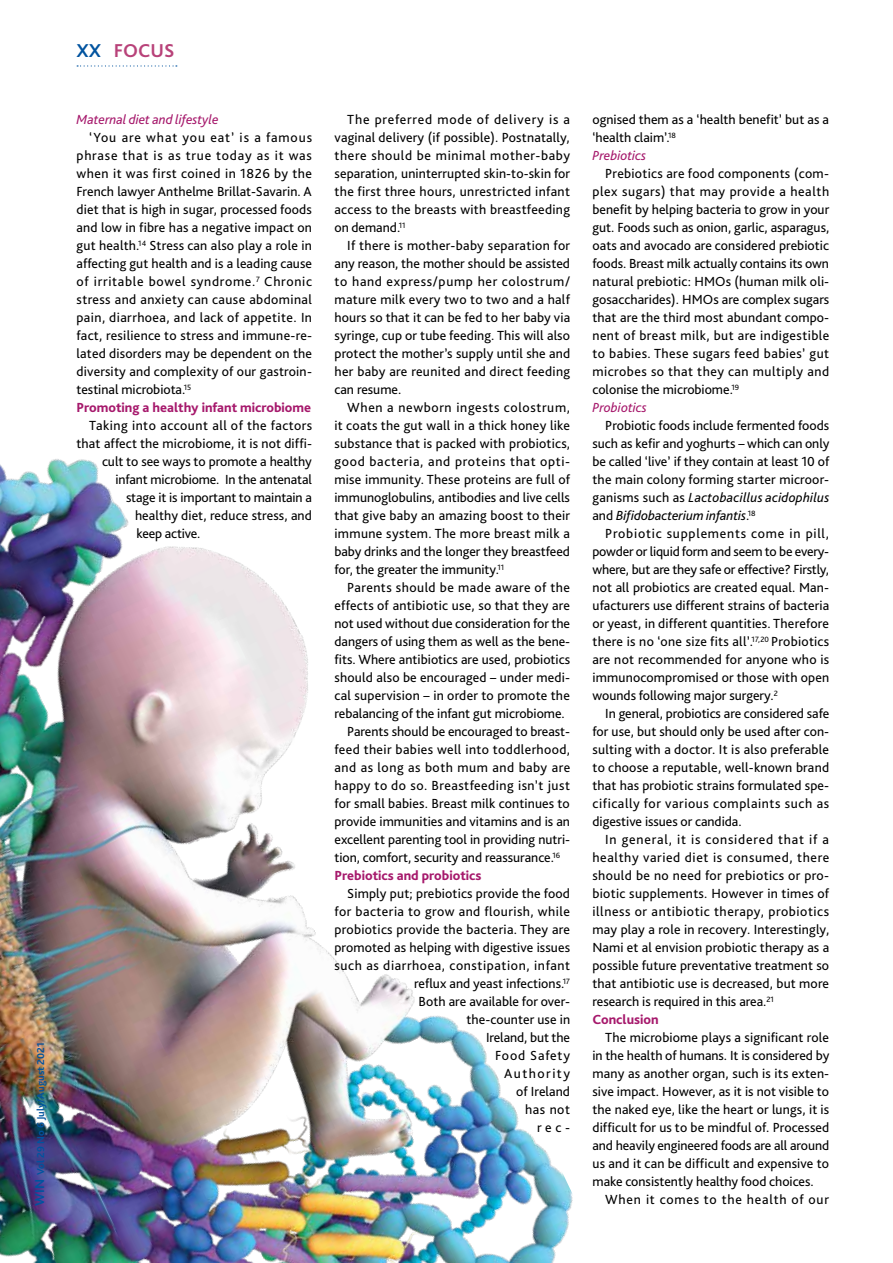
<style>
.page{position:relative;width:893px;height:1263px;background:#fff}
.page>*{position:absolute;margin:0;border:0;box-sizing:border-box;transform-origin:0 0}
.t1{font:700 19.5px "Bliss Pro";color:#b84279}
.t2{font:13.8px/18px "Bliss Pro";letter-spacing:.01em;color:#000;text-align:justify}
.t3{font:13.8px "Bliss Pro";letter-spacing:-.01em;color:#000}
.t4{font:13.8px "Bliss Pro";letter-spacing:.035em;color:#000}
.t5{font:13.8px "Bliss Pro";letter-spacing:.03em;color:#000}
.t6{font:13.8px "Bliss Pro";letter-spacing:.04em;color:#000}
.t7{font:13.8px "Bliss Pro";letter-spacing:.055em;color:#000}
.t8{font:italic 13.8px "Bliss Pro";color:#a6196c}
.t9{font:800 13.8px "Bliss Pro";color:#a6196c}
.t10{font:700 10.5px "Bliss Pro";color:#00539f}
.s1{font-size:13.5px}
.s2{color:#00539f}
.s3{font-weight:800;color:#a6196c}
.s4{font-style:italic;color:#a6196c}
.s5{font-style:italic}
</style>
<div class="page">
<img style="left:0;top:459px;width:573px;height:804px">
<svg style="left:77px;top:65px;width:100px;height:2px"></svg>
<p class="t10" style="left:34px;top:1205px;width:164px;rotate:-90deg"><span class="s1">WIN</span> Vol 29 No 6 July/August 2021</p>
<h1 class="t1" style="left:77px;top:39px;width:99px"><span class="s2">XX</span> FOCUS</h1>
<p class="t8" style="left:77px;top:111px;width:144px">Maternal diet and lifestyle</p>
<p class="t2" style="left:77px;top:128px;width:237px;text-align:left;text-indent:13px">‘You are what you eat’ is a famous phrase that is as true today as it was when it was first coined in 1826 by the French lawyer Anthelme Brillat-Savarin. A diet that is high in sugar, processed foods and low in fibre has a negative impact on gut health.<sup>14</sup> Stress can also play a role in affecting gut health and is a leading cause of irritable bowel syndrome.<sup>7</sup> Chronic stress and anxiety can cause abdominal pain, diarrhoea, and lack of appetite. In fact, resilience to stress and immune-re&shy;lated disorders may be dependent on the diversity and complexity of our gastroin&shy;testinal microbiota.<sup>15<br></sup><span class="s3">Promoting a healthy infant microbiome</span></p>
<p class="t4" style="left:89px;top:417px;width:224px">Taking into account all of the factors</p>
<p class="t2" style="left:77px;top:434px;width:237px">that affect the microbiome, it is not diffi-</p>
<p class="t2" style="left:102px;top:452px;width:211px">cult to see ways to promote a healthy</p>
<p class="t3" style="left:116px;top:471px;width:198px">infant microbiome. In the antenatal</p>
<p class="t3" style="left:126px;top:489px;width:187px">stage it is important to maintain a</p>
<p class="t2" style="left:135px;top:506px;width:178px">healthy diet, reduce stress, and</p>
<p class="t3" style="left:137px;top:525px;width:65px">keep active.</p>
<p class="t2" style="left:334px;top:110px;width:237px;text-indent:13px">The preferred mode of delivery is a vaginal delivery (if possible). Postnatally, there should be minimal mother-baby separation, uninterrupted skin-to-skin for the first three hours, unrestricted infant access to the breasts with breastfeeding on demand.<sup>11</sup></p>
<p class="t2" style="left:334px;top:236px;width:237px;text-indent:13px">If there is mother-baby separation for any reason, the mother should be assisted to hand express/pump her colostrum/ mature milk every two to two and a half hours so that it can be fed to her baby via syringe, cup or tube feeding. This will also protect the mother’s supply until she and her baby are reunited and direct feeding can resume.</p>
<p class="t2" style="left:334px;top:398px;width:237px;text-indent:13px">When a newborn ingests colostrum, it coats the gut wall in a thick honey like substance that is packed with probiotics, good bacteria, and proteins that opti&shy;mise immunity. These proteins are full of immunoglobulins, antibodies and live cells that give baby an amazing boost to their immune system. The more breast milk a baby drinks and the longer they breastfeed for, the greater the immunity.<sup>11</sup></p>
<p class="t5" style="left:347px;top:579px;width:224px">Parents should be made aware of the</p>
<p class="t2" style="left:334px;top:596px;width:237px">effects of antibiotic use, so that they are</p>
<p class="t2" style="left:334px;top:614px;width:237px">not used without due consideration for the</p>
<p class="t2" style="left:334px;top:632px;width:237px">dangers of using them as well as the bene-</p>
<p class="t2" style="left:334px;top:650px;width:237px">fits. Where antibiotics are used, probiotics</p>
<p class="t2" style="left:334px;top:668px;width:237px">should also be encouraged – under medi-</p>
<p class="t2" style="left:334px;top:686px;width:237px">cal supervision – in order to promote the</p>
<p class="t2" style="left:334px;top:704px;width:232px">rebalancing of the infant gut microbiome.</p>
<p class="t2" style="left:347px;top:722px;width:224px">Parents should be encouraged to breast-</p>
<p class="t2" style="left:334px;top:740px;width:237px">feed their babies well into toddlerhood,</p>
<p class="t6" style="left:334px;top:759px;width:237px">and as long as both mum and baby are</p>
<p class="t4" style="left:334px;top:777px;width:237px">happy to do so. Breastfeeding isn’t just</p>
<p class="t2" style="left:334px;top:794px;width:237px">for small babies. Breast milk continues to</p>
<p class="t2" style="left:334px;top:812px;width:237px">provide immunities and vitamins and is an</p>
<p class="t2" style="left:334px;top:830px;width:237px">excellent parenting tool in providing nutri-</p>
<p class="t2" style="left:334px;top:848px;width:227px">tion, comfort, security and reassurance.<sup>16</sup></p>
<p class="t9" style="left:334px;top:867px;width:148px">Prebiotics and probiotics</p>
<p class="t2" style="left:334px;top:884px;width:237px;text-align:right">Simply put; prebiotics provide the food for bacteria to grow and flourish, while probiotics provide the bacteria. They are promoted as helping with digestive issues such as diarrhoea, constipation, infant reflux and yeast infections.<sup>17<br></sup>Both are available for over-<br>the-counter use in<br>Ireland, but the<br>Food Safety<br>Authority<br>of Ireland<br>has not<br>rec-</p>
<p class="t2" style="left:592px;top:110px;width:238px;text-align:left">ognised them as a ‘health benefit’ but as a ‘health claim’.<sup>18<br></sup><span class="s4">Prebiotics</span></p>
<p class="t2" style="left:592px;top:164px;width:238px;text-align:left;text-indent:13px">Prebiotics are food components (com&shy;plex sugars) that may provide a health benefit by helping bacteria to grow in your gut. Foods such as onion, garlic, asparagus, oats and avocado are considered prebiotic foods. Breast milk actually contains its own natural prebiotic: HMOs (human milk oli&shy;gosaccharides). HMOs are complex sugars that are the third most abundant compo&shy;nent of breast milk, but are indigestible to babies. These sugars feed babies’ gut microbes so that they can multiply and colonise the microbiome.<sup>19<br></sup><span class="s4">Probiotics</span></p>
<p class="t2" style="left:592px;top:416px;width:238px;text-indent:13px">Probiotic foods include fermented foods such as kefir and yoghurts – which can only be called ‘live’ if they contain at least 10 of the main colony forming starter microor&shy;ganisms such as <span class="s5">Lactobacillus acidophilus </span>and <span class="s5">Bifidobacterium infantis</span>.<sup>18</sup></p>
<p class="t2" style="left:592px;top:524px;width:238px;text-indent:13px">Probiotic supplements come in pill, powder or liquid form and seem to be every&shy;where, but are they safe or effective? Firstly, not all probiotics are created equal. Man&shy;ufacturers use different strains of bacteria or yeast, in different quantities. Therefore there is no ‘one size fits all’.<sup>17,20</sup> Probiotics are not recommended for anyone who is immunocompromised or those with open wounds following major surgery.<sup>2</sup></p>
<p class="t2" style="left:592px;top:704px;width:238px;text-indent:13px">In general, probiotics are considered safe for use, but should only be used after con&shy;sulting with a doctor. It is also preferable to choose a reputable, well-known brand that has probiotic strains formulated spe&shy;cifically for various complaints such as digestive issues or candida.</p>
<p class="t2" style="left:592px;top:830px;width:238px;text-align:left;text-indent:13px">In general, it is considered that if a healthy varied diet is consumed, there should be no need for prebiotics or pro&shy;biotic supplements. However in times of illness or antibiotic therapy, probiotics may play a role in recovery. Interestingly, Nami et al envision probiotic therapy as a possible future preventative treatment so that antibiotic use is decreased, but more research is required in this area.<sup>21<br></sup><span class="s3">Conclusion</span></p>
<p class="t2" style="left:592px;top:1028px;width:238px;text-indent:13px">The microbiome plays a significant role in the health of humans. It is considered by many as another organ, such is its exten&shy;sive impact. However, as it is not visible to the naked eye, like the heart or lungs, it is difficult for us to be mindful of. Processed and heavily engineered foods are all around us and it can be difficult and expensive to make consistently healthy food choices.</p>
<p class="t7" style="left:605px;top:1191px;width:225px">When it comes to the health of our</p>
</div>
